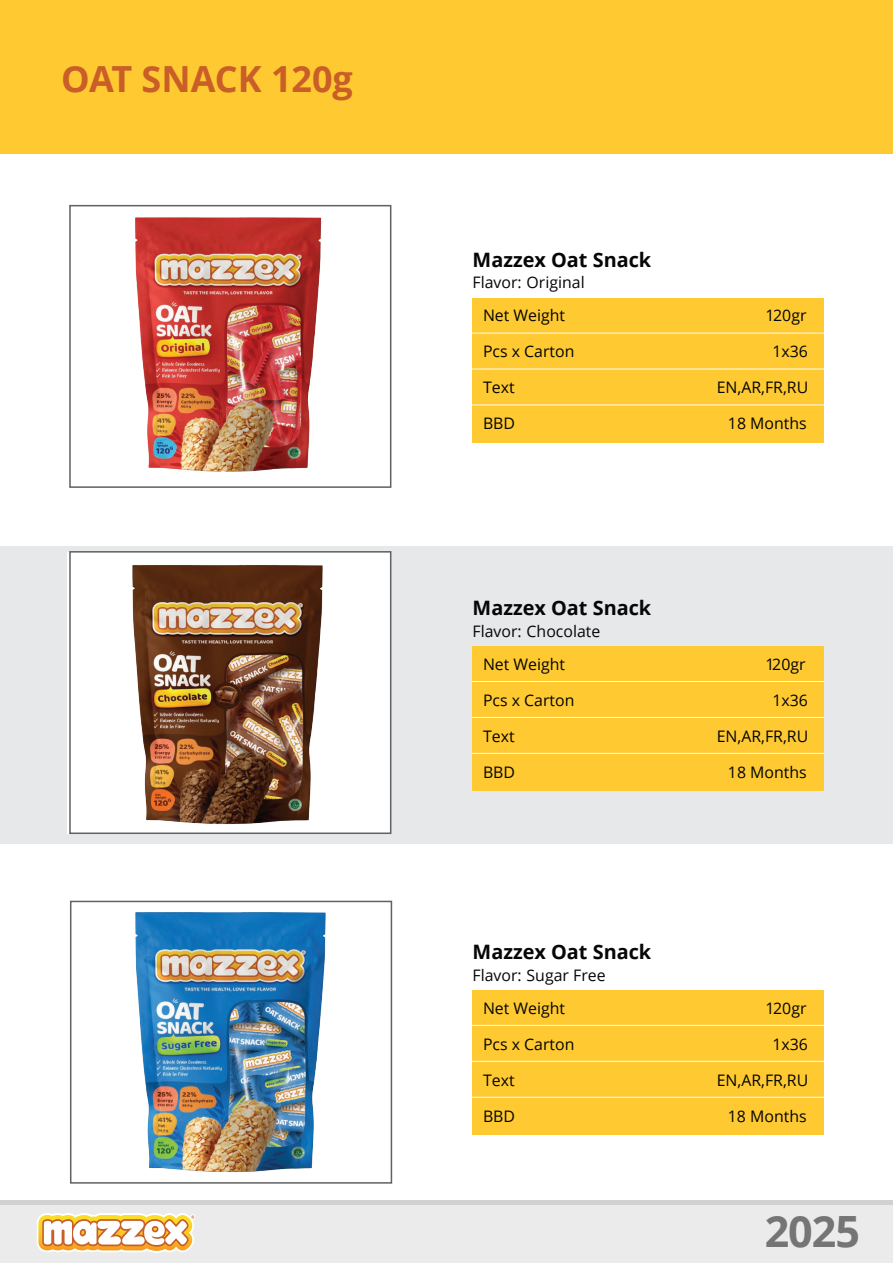
<style>
.page{position:relative;width:893px;height:1263px;background:#fff}
.page>*{position:absolute;margin:0;border:0;box-sizing:border-box;transform-origin:0 0}
.t1{font:700 43.05px "Open Sans";color:#767575}
.t2{font:700 36px "Open Sans";color:#c95e28}
.t3{font:700 19.8px "Open Sans";color:#050605}
.t4{font:15.9px "Open Sans";color:#040503}
.t5{font:15.9px "Open Sans";color:#050605}
</style>
<div class="page">
<div style="left:0;top:1px;width:893px;height:153px;background:#fec931"></div>
<div style="left:0;top:1201px;width:893px;height:62px;background:#ebebec"></div>
<hr style="left:0;top:1201px;width:893px;height:4px;background:#d2d1d1">
<svg style="left:37px;top:1213px;width:158px;height:40px;background:#f2d1a0"></svg>
<div style="left:472px;top:990px;width:352px;height:145px;background:#fec931"></div>
<hr style="left:472px;top:1025px;width:352px;height:1px;background:#fff">
<hr style="left:472px;top:1061px;width:352px;height:1px;background:#fff">
<hr style="left:472px;top:1097px;width:352px;height:1px;background:#fff">
<div style="left:70px;top:901px;width:322px;height:283px;border:2px solid #616362"></div>
<div style="left:472px;top:298px;width:352px;height:145px;background:#fec931"></div>
<hr style="left:472px;top:333px;width:352px;height:1px;background:#fff">
<hr style="left:472px;top:369px;width:352px;height:1px;background:#fff">
<hr style="left:472px;top:405px;width:352px;height:1px;background:#fff">
<div style="left:69px;top:205px;width:322px;height:283px;border:2px solid #616362"></div>
<img style="left:107px;top:204px;width:248px;height:284px">
<div style="left:0;top:546px;width:892px;height:297px;background:#e7e8e9"></div>
<div style="left:67px;top:552px;width:324px;height:281px;background:#fff"></div>
<div style="left:472px;top:647px;width:352px;height:144px;background:#fec931"></div>
<hr style="left:472px;top:681px;width:352px;height:1px;background:#fff">
<hr style="left:472px;top:717px;width:352px;height:1px;background:#fff">
<hr style="left:472px;top:753px;width:352px;height:1px;background:#fff">
<div style="left:69px;top:551px;width:322px;height:283px;border:2px solid #616362"></div>
<img style="left:117px;top:551px;width:228px;height:293px">
<img style="left:116px;top:900px;width:230px;height:301px">
<h2 class="t2" style="left:61px;top:54px;width:293px">OAT SNACK 120g</h2>
<p class="t3" style="left:473px;top:246px;width:180px">Mazzex Oat Snack</p>
<p class="t5" style="left:473px;top:272px;width:114px">Flavor: Original</p>
<p class="t4" style="left:483px;top:305px;width:84px">Net Weight</p>
<p class="t4" style="left:765px;top:305px;width:43px">120gr</p>
<p class="t4" style="left:483px;top:341px;width:93px">Pcs x Carton</p>
<p class="t4" style="left:772px;top:341px;width:37px">1x36</p>
<p class="t4" style="left:483px;top:377px;width:33px">Text</p>
<p class="t4" style="left:717px;top:377px;width:93px">EN,AR,FR,RU</p>
<p class="t4" style="left:483px;top:413px;width:34px">BBD</p>
<p class="t4" style="left:728px;top:413px;width:80px">18 Months</p>
<p class="t3" style="left:473px;top:594px;width:180px">Mazzex Oat Snack</p>
<p class="t5" style="left:473px;top:620px;width:129px">Flavor: Chocolate</p>
<p class="t4" style="left:483px;top:653px;width:84px">Net Weight</p>
<p class="t4" style="left:765px;top:653px;width:42px">120gr</p>
<p class="t4" style="left:483px;top:689px;width:93px">Pcs x Carton</p>
<p class="t4" style="left:772px;top:689px;width:37px">1x36</p>
<p class="t4" style="left:483px;top:725px;width:33px">Text</p>
<p class="t4" style="left:717px;top:725px;width:93px">EN,AR,FR,RU</p>
<p class="t4" style="left:483px;top:761px;width:34px">BBD</p>
<p class="t4" style="left:728px;top:761px;width:80px">18 Months</p>
<p class="t3" style="left:473px;top:938px;width:180px">Mazzex Oat Snack</p>
<p class="t5" style="left:473px;top:964px;width:134px">Flavor: Sugar Free</p>
<p class="t4" style="left:483px;top:997px;width:84px">Net Weight</p>
<p class="t4" style="left:765px;top:997px;width:43px">120gr</p>
<p class="t4" style="left:483px;top:1033px;width:93px">Pcs x Carton</p>
<p class="t4" style="left:772px;top:1033px;width:37px">1x36</p>
<p class="t4" style="left:483px;top:1069px;width:33px">Text</p>
<p class="t4" style="left:717px;top:1069px;width:93px">EN,AR,FR,RU</p>
<p class="t4" style="left:483px;top:1105px;width:34px">BBD</p>
<p class="t4" style="left:728px;top:1105px;width:80px">18 Months</p>
<h1 class="t1" style="left:765px;top:1201px;width:97px">2025</h1>
</div>
